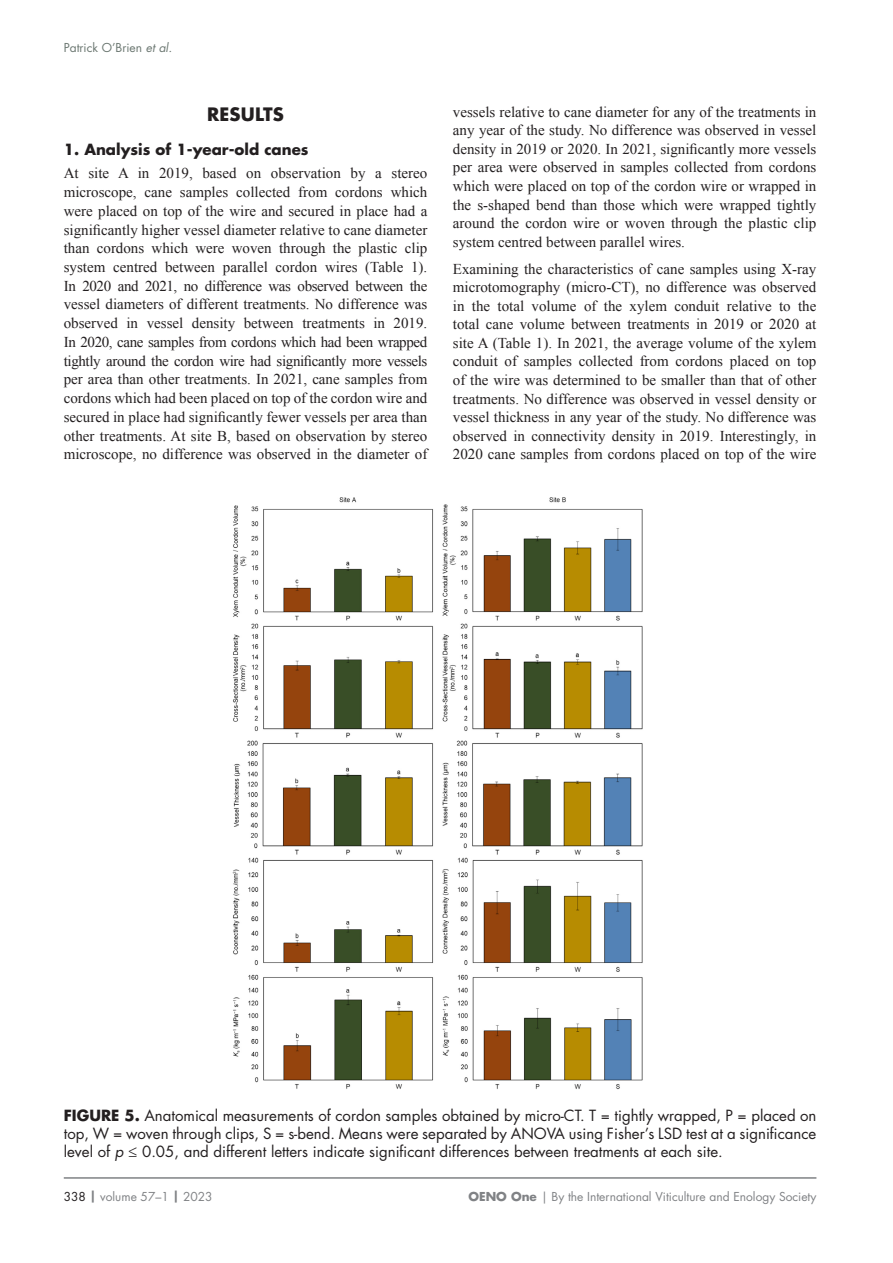
<style>
.page{position:relative;width:893px;height:1263px;background:#fff}
.page>*{position:absolute;margin:0;border:0;box-sizing:border-box;transform-origin:0 0}
.CORPS_TITRE_1-chapit{font:700 18px "Futura Std";letter-spacing:.01em;color:#231f20}
.CORPS_texte_courant{font:15px/18.6px "Times New Roman";color:#231f20;text-align:justify}
.CORPS_FIGURE-Titre5{font:15px/18px "Futura Std";color:#231f20;text-align:justify}
.CORPS_TITRE_2-paragr{font:700 15px "Futura Std";color:#231f20}
.t1{font:12px "Futura Std";color:#808285}
.t2{font:12px "Futura Std";color:#6b7771}
.s1{font-style:italic}
.s2{font-weight:700}
.s3{color:#231f20}
</style>
<div class="page">
<hr style="left:64px;top:1177px;width:752px;height:2px;background:#808285">
<img style="left:232px;top:497px;width:411px;height:593px">
<p class="t2" style="left:64px;top:40px;width:110px">Patrick O’Brien <span class="s1">et al.</span></p>
<p class="CORPS_TITRE_1-chapit" style="left:207px;top:102px;width:78px">RESULTS</p>
<p class="CORPS_TITRE_2-paragr" style="left:64px;top:140px;width:246px">1. Analysis of 1-year-old canes</p>
<p class="CORPS_texte_courant" style="left:64px;top:164px;width:365px">At site A in 2019, based on observation by a stereo microscope, cane samples collected from cordons which were placed on top of the wire and secured in place had a significantly higher vessel diameter relative to cane diameter than cordons which were woven through the plastic clip system centred between parallel cordon wires (Table 1).<br>In 2020 and 2021, no difference was observed between the vessel diameters of different treatments. No difference was observed in vessel density between treatments in 2019.<br>In 2020, cane samples from cordons which had been wrapped tightly around the cordon wire had significantly more vessels per area than other treatments. In 2021, cane samples from cordons which had been placed on top of the cordon wire and secured in place had significantly fewer vessels per area than other treatments. At site B, based on observation by stereo microscope, no difference was observed in the diameter of</p>
<p class="CORPS_texte_courant" style="left:453px;top:102px;width:365px">vessels relative to cane diameter for any of the treatments in any year of the study. No difference was observed in vessel density in 2019 or 2020. In 2021, significantly more vessels per area were observed in samples collected from cordons which were placed on top of the cordon wire or wrapped in the s-shaped bend than those which were wrapped tightly around the cordon wire or woven through the plastic clip system centred between parallel wires.</p>
<p class="CORPS_texte_courant" style="left:453px;top:259px;width:365px">Examining the characteristics of cane samples using X-ray microtomography (micro-CT), no difference was observed in the total volume of the xylem conduit relative to the total cane volume between treatments in 2019 or 2020 at site A (Table 1). In 2021, the average volume of the xylem conduit of samples collected from cordons placed on top of the wire was determined to be smaller than that of other treatments. No difference was observed in vessel density or vessel thickness in any year of the study. No difference was observed in connectivity density in 2019. Interestingly, in 2020 cane samples from cordons placed on top of the wire</p>
<p class="CORPS_FIGURE-Titre5" style="left:64px;top:1106px;width:754px"><span class="s2">FIGURE 5.</span> Anatomical measurements of cordon samples obtained by micro-CT. T = tightly wrapped, P = placed on top, W = woven through clips, S = s-bend. Means were separated by ANOVA using Fisher’s LSD test at a significance level of <span class="s1">p</span> ≤ 0.05, and different letters indicate significant differences between treatments at each site.</p>
<p class="t1" style="left:64px;top:1188px;width:150px"><span class="s3">338</span> <span class="s2">|</span> volume 57–1 <span class="s2">|</span> 2023</p>
<p class="t1" style="left:468px;top:1188px;width:349px"><span class="s2">OENO One</span> | By the International Viticulture and Enology Society</p>
</div>
